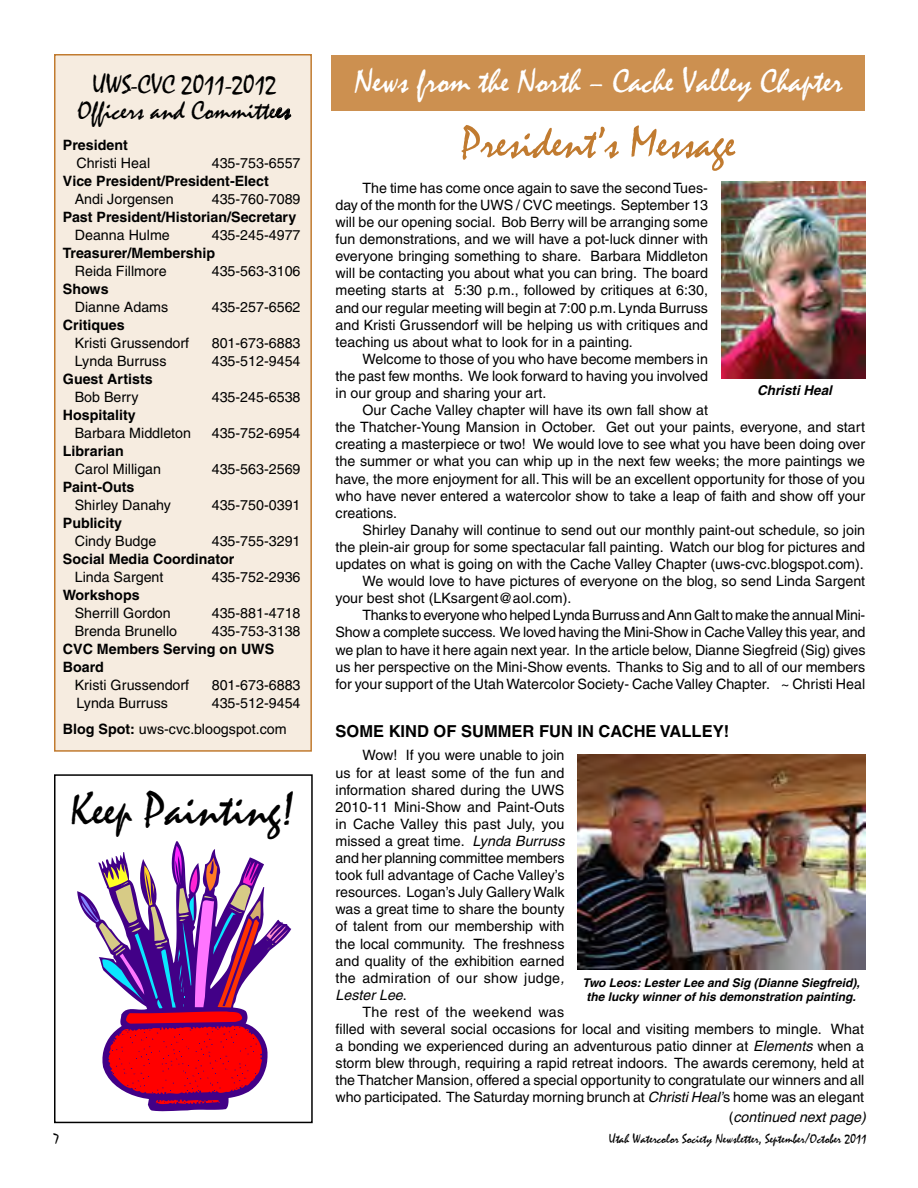
<style>
.page{position:relative;width:918px;height:1188px;background:#fff}
.page>*{position:absolute;margin:0;border:0;box-sizing:border-box;transform-origin:0 0}
.t1{font:48px "Mistral";color:#000}
.t2{font:34.5px "Mistral";color:#fff}
.t3{font:27px "Mistral";color:#000}
.t4{font:700 16.5px "Helvetica";color:#000}
.t5{font:14.25px/17.1px "Helvetica";color:#000}
.t6{font:700 14.25px/18px "Helvetica";color:#000}
.t7{font:14.25px "Helvetica";letter-spacing:-.02em;color:#000}
.t8{font:italic 14.25px "Helvetica";color:#000}
.t9{font:14.25px "Mistral";color:#000}
.t10{font:13.5px "Mistral";color:#000}
.t11{font:italic 700 13.5px "Helvetica";color:#000}
.t12{font:italic 700 12px/14.4px "Helvetica";color:#000;text-align:center}
.s1{font-style:italic}
.s2{font-weight:700}
.s3{font-style:normal}
</style>
<div class="page">
<div style="left:331px;top:56px;width:534px;height:55px;background:#cc9050"></div>
<svg style="left:461px;top:125px;width:275px;height:46px"></svg>
<div style="left:54px;top:54px;width:258px;height:698px;background:#f6ece0;border:2px solid #c17b30"></div>
<svg style="left:275px;top:107px;width:17px;height:13px"></svg>
<div style="left:54px;top:774px;width:259px;height:349px;border:2px solid #000"></div>
<img style="left:722px;top:182px;width:143px;height:197px">
<svg style="left:77px;top:841px;width:214px;height:270px"></svg>
<svg style="left:80px;top:846px;width:209px;height:248px"></svg>
<svg style="left:156px;top:1100px;width:64px;height:4px"></svg>
<img style="left:578px;top:755px;width:287px;height:215px">
<h3 class="t3" style="left:92px;top:68px;width:186px">UWS-CVC 2011-2012</h3>
<h2 class="t2" style="left:355px;top:60px;width:490px">News from the North – Cache Valley Chapter</h2>
<h3 class="t3" style="left:78px;top:94px;width:215px">Officers and Committees</h3>
<p class="t6" style="left:63px;top:136px;width:66px">President</p>
<p class="t5" style="left:76px;top:155px;width:75px">Christi Heal</p>
<p class="t5" style="left:212px;top:155px;width:90px">435-753-6557</p>
<p class="t6" style="left:63px;top:172px;width:207px">Vice President/President-Elect</p>
<p class="t5" style="left:75px;top:191px;width:101px">Andi Jorgensen</p>
<p class="t5" style="left:212px;top:191px;width:90px">435-760-7089</p>
<p class="t6" style="left:63px;top:208px;width:235px">Past President/Historian/Secretary</p>
<p class="t5" style="left:75px;top:227px;width:97px">Deanna Hulme</p>
<p class="t5" style="left:212px;top:227px;width:90px">435-245-4977</p>
<p class="t6" style="left:63px;top:244px;width:154px">Treasurer/Membership</p>
<p class="t5" style="left:75px;top:262px;width:93px">Reida Fillmore</p>
<p class="t5" style="left:212px;top:262px;width:90px">435-563-3106</p>
<p class="t6" style="left:63px;top:280px;width:47px">Shows</p>
<p class="t5" style="left:75px;top:298px;width:95px">Dianne Adams</p>
<p class="t5" style="left:212px;top:298px;width:90px">435-257-6562</p>
<p class="t6" style="left:63px;top:316px;width:63px">Critiques</p>
<p class="t5" style="left:75px;top:334px;width:116px">Kristi Grussendorf</p>
<p class="t5" style="left:212px;top:334px;width:90px">801-673-6883</p>
<p class="t5" style="left:75px;top:352px;width:93px">Lynda Burruss</p>
<p class="t5" style="left:212px;top:352px;width:90px">435-512-9454</p>
<p class="t6" style="left:63px;top:370px;width:91px">Guest Artists</p>
<p class="t5" style="left:75px;top:388px;width:65px">Bob Berry</p>
<p class="t5" style="left:212px;top:388px;width:90px">435-245-6538</p>
<p class="t6" style="left:63px;top:406px;width:74px">Hospitality</p>
<p class="t5" style="left:75px;top:424px;width:118px">Barbara Middleton</p>
<p class="t5" style="left:212px;top:424px;width:90px">435-752-6954</p>
<p class="t6" style="left:63px;top:442px;width:62px">Librarian</p>
<p class="t5" style="left:75px;top:460px;width:88px">Carol Milligan</p>
<p class="t5" style="left:212px;top:460px;width:90px">435-563-2569</p>
<p class="t6" style="left:63px;top:478px;width:73px">Paint-Outs</p>
<p class="t5" style="left:75px;top:496px;width:98px">Shirley Danahy</p>
<p class="t5" style="left:212px;top:496px;width:90px">435-750-0391</p>
<p class="t6" style="left:63px;top:514px;width:61px">Publicity</p>
<p class="t5" style="left:75px;top:532px;width:83px">Cindy Budge</p>
<p class="t5" style="left:212px;top:532px;width:90px">435-755-3291</p>
<p class="t6" style="left:63px;top:550px;width:173px">Social Media Coordinator</p>
<p class="t5" style="left:75px;top:568px;width:90px">Linda Sargent</p>
<p class="t5" style="left:212px;top:568px;width:90px">435-752-2936</p>
<p class="t6" style="left:63px;top:586px;width:78px">Workshops</p>
<p class="t5" style="left:75px;top:604px;width:98px">Sherrill Gordon</p>
<p class="t5" style="left:212px;top:604px;width:90px">435-881-4718</p>
<p class="t5" style="left:75px;top:622px;width:104px">Brenda Brunello</p>
<p class="t5" style="left:212px;top:622px;width:90px">435-753-3138</p>
<p class="t6" style="left:63px;top:640px;width:213px">CVC Members Serving on UWS<br>Board</p>
<p class="t5" style="left:75px;top:676px;width:116px">Kristi Grussendorf</p>
<p class="t5" style="left:212px;top:676px;width:90px">801-673-6883</p>
<p class="t5" style="left:76px;top:694px;width:93px">Lynda Burruss</p>
<p class="t5" style="left:336px;top:179px;width:374px;text-align:justify;text-indent:27px">The time has come once again to save the second Tues&shy;day of the month for the UWS / CVC meetings. September 13 will be our opening social. Bob Berry will be arranging some fun demonstrations, and we will have a pot-luck dinner with everyone bringing something to share. Barbara Middleton will be contacting you about what you can bring. The board meeting starts at 5:30 p.m., followed by critiques at 6:30, and our regular meeting will begin at 7:00 p.m. Lynda Burruss and Kristi Grussendorf will be helping us with critiques and teaching us about what to look for in a painting.</p>
<p class="t5" style="left:336px;top:350px;width:374px;text-align:justify;text-indent:27px">Welcome to those of you who have become members in the past few months. We look forward to having you involved in our group and sharing your art.</p>
<p class="t5" style="left:336px;top:402px;width:531px;text-indent:27px">Our Cache Valley chapter will have its own fall show at<br>the Thatcher-Young Mansion in October. Get out your paints, everyone, and start creating a masterpiece or two! We would love to see what you have been doing over the summer or what you can whip up in the next few weeks; the more paintings we have, the more enjoyment for all. This will be an excellent opportunity for those of you who have never entered a watercolor show to take a leap of faith and show off your creations.</p>
<p class="t5" style="left:363px;top:521px;width:504px">Shirley Danahy will continue to send out our monthly paint-out schedule, so join</p>
<p class="t5" style="left:336px;top:538px;width:531px">the plein-air group for some spectacular fall painting. Watch our blog for pictures and</p>
<p class="t5" style="left:336px;top:555px;width:530px">updates on what is going on with the Cache Valley Chapter (uws-cvc.blogspot.com).</p>
<p class="t5" style="left:363px;top:573px;width:504px">We would love to have pictures of everyone on the blog, so send Linda Sargent</p>
<p class="t5" style="left:336px;top:590px;width:237px">your best shot (LKsargent@aol.com).</p>
<p class="t7" style="left:363px;top:607px;width:504px">Thanks to everyone who helped Lynda Burruss and Ann Galt to make the annual Mini-</p>
<p class="t5" style="left:336px;top:624px;width:531px">Show a complete success. We loved having the Mini-Show in Cache Valley this year, and</p>
<p class="t5" style="left:336px;top:641px;width:532px">we plan to have it here again next year. In the article below, Dianne Siegfreid (Sig) gives</p>
<p class="t5" style="left:336px;top:658px;width:531px">us her perspective on the Mini-Show events. Thanks to Sig and to all of our members</p>
<p class="t5" style="left:336px;top:675px;width:531px">for your support of the Utah Watercolor Society- Cache Valley Chapter. ~ Christi Heal</p>
<p class="t4" style="left:336px;top:721px;width:395px">SOME KIND OF SUMMER FUN IN CACHE VALLEY!</p>
<p class="t5" style="left:336px;top:747px;width:231px;text-align:justify;text-indent:27px">Wow! If you were unable to join us for at least some of the fun and information shared during the UWS 2010-11 Mini-Show and Paint-Outs in Cache Valley this past July, you missed a great time. <span class="s1">Lynda Burruss </span>and her planning committee members took full advantage of Cache Valley’s resources. Logan’s July Gallery Walk was a great time to share the bounty of talent from our membership with the local community. The freshness and quality of the exhibition earned the admiration of our show judge<span class="s1">, Lester Lee</span>.</p>
<p class="t5" style="left:336px;top:1003px;width:530px;text-indent:27px">The rest of the weekend was<br>filled with several social occasions for local and visiting members to mingle. What a bonding we experienced during an adventurous patio dinner at <span class="s1">Elements</span> when a storm blew through, requiring a rapid retreat indoors. The awards ceremony, held at the Thatcher Mansion, offered a special opportunity to congratulate our winners and all who participated. The Saturday morning brunch at <span class="s1">Christi Heal’</span>s home was an elegant</p>
<p class="t11" style="left:757px;top:382px;width:77px">Christi Heal</p>
<p class="t5" style="left:63px;top:690px;width:239px;line-height:26.2px;text-indent:149px">435-512-9454<br><span class="s2">Blog Spot:</span> uws-cvc.bloogspot.com</p>
<h1 class="t1" style="left:71px;top:781px;width:226px">Keep Painting!</h1>
<p class="t12" style="left:582px;top:975px;width:279px">Two Leos: Lester Lee and Sig (Dianne Siegfreid), the lucky winner of his demonstration painting.</p>
<p class="t8" style="left:729px;top:1108px;width:139px"><span class="s3">(</span>continued next page)</p>
<p class="t9" style="left:54px;top:1130px;width:6px">7</p>
<p class="t10" style="left:609px;top:1130px;width:259px">Utah Watercolor Society Newsletter, September/October 2011</p>
</div>
